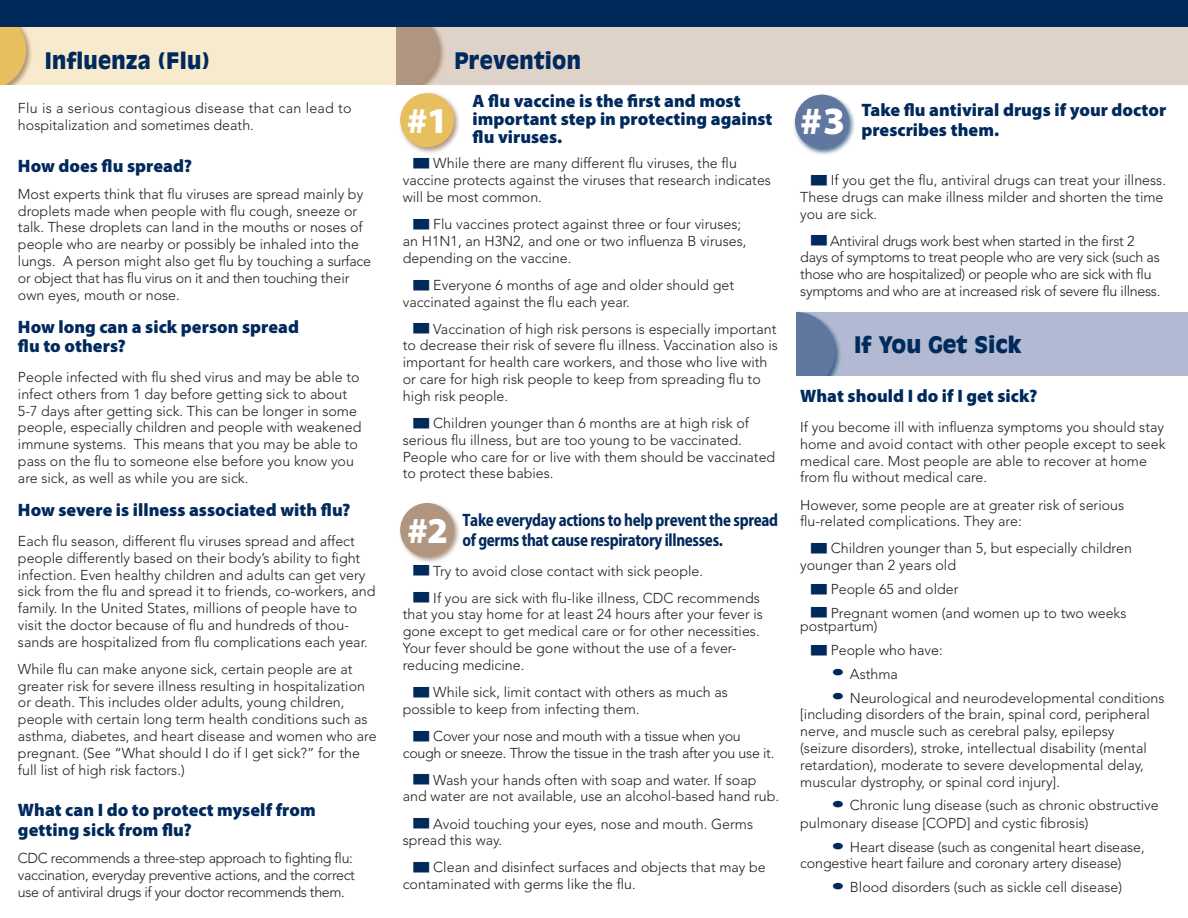
<style>
.page{position:relative;width:1188px;height:918px;background:#fff}
.page>*{position:absolute;margin:0;border:0;box-sizing:border-box;transform-origin:0 0}
.H3__Third_Level_Head{font:900 38.7px "Myriad Pro";color:#fff}
.B1__Body_Text{font:900 36.6px "Myriad Pro";color:#fff}
.H3__Third_Level_Head-2{font:900 36.45px "Myriad Pro";color:#fff}
.Titles{font:900 22.5px "Antique Olive Std";letter-spacing:.005em;color:#00295c;scale:.95 1}
.Titles-2{font:900 22.5px "Antique Olive Std";letter-spacing:.005em;color:#00295c}
.body{font:900 22.5px "Antique Olive Std";letter-spacing:.01em;color:#00295c;scale:.95 1}
.H3__Third_Level_Head-3{font:900 18px/18px "Myriad Pro";color:#00295c}
.B1__Body_Text-2{font:700 semi-condensed 18px/19.5px "Myriad Pro";letter-spacing:-.02em;color:#00295c;scale:.9 1}
.body-2{font:900 18px/19.5px "Myriad Pro";color:#00295c}
.body-3{font:300 14.25px/16.8px "Avenir LT Std";color:#231f20}
.body-4{font:300 14.25px/16.8px "Avenir LT Std";letter-spacing:-.02em;color:#231f20}
.body-5{font:300 14.25px/16.8px "Avenir LT Std";letter-spacing:-.025em;color:#231f20}
.body-6{font:300 14.25px/16.8px "Avenir LT Std";letter-spacing:.02em;color:#231f20}
</style>
<div class="page">
<div style="left:791px;top:312px;width:397px;height:64px;background:#b1bad2"></div>
<div style="left:753px;top:310px;width:89px;height:89px;background:#1a4574;opacity:.75"></div>
<div style="left:756px;top:312px;width:79px;height:79px;background:#60779f;border-radius:50%"></div>
<div style="left:395px;top:0;width:793px;height:87px;background:#dfd2c8"></div>
<div style="left:357px;top:8px;width:89px;height:89px;background:#97755b;opacity:.75"></div>
<div style="left:360px;top:11px;width:79px;height:79px;background:#b09681;border-radius:50%"></div>
<div style="left:0;top:0;width:395px;height:87px;background:#f8eacc"></div>
<div style="left:0;top:8px;width:33px;height:89px;background:#97755b;opacity:.75"></div>
<svg style="left:0;top:27px;width:26px;height:58px;background:#e3be69"></svg>
<div style="left:0;top:0;width:1188px;height:27px;background:#00295c"></div>
<div style="left:689px;top:253px;width:107px;height:248px;background:#fff"></div>
<div style="left:0;top:85px;width:1188px;height:54px;background:#fff"></div>
<div style="left:398px;top:501px;width:63px;height:63px;background:#97755b;opacity:.75"></div>
<div style="left:400px;top:503px;width:54px;height:54px;background:#b09681;border-radius:50%"></div>
<div style="left:398px;top:91px;width:63px;height:63px;background:#97755b;opacity:.75"></div>
<div style="left:400px;top:93px;width:54px;height:54px;background:#e7bf5e;border-radius:50%"></div>
<div style="left:791px;top:377px;width:397px;height:541px;background:#fff"></div>
<div style="left:792px;top:93px;width:63px;height:63px;background:#1a4574;opacity:.75"></div>
<div style="left:795px;top:95px;width:54px;height:54px;background:#60779f;border-radius:50%"></div>
<p class="Titles" style="left:45px;top:47px;width:175px">Influenza (Flu)</p>
<p class="body-6" style="left:18px;top:100px;width:335px">Flu is a serious contagious disease that can lead to hospitalization and sometimes death.</p>
<p class="body-2" style="left:18px;top:156px;width:176px">How does flu spread?</p>
<p class="body-3" style="left:18px;top:185px;width:355px">Most experts think that flu viruses are spread mainly by droplets made when people with flu cough, sneeze or talk. These droplets can land in the mouths or noses of people who are nearby or possibly be inhaled into the lungs. A person might also get flu by touching a surface or object that has flu virus on it and then touching their own eyes, mouth or nose.</p>
<p class="H3__Third_Level_Head-3" style="left:18px;top:318px;width:283px">How long can a sick person spread</p>
<p class="H3__Third_Level_Head-3" style="left:18px;top:337px;width:109px">flu to others?</p>
<p class="body-3" style="left:18px;top:369px;width:345px">People infected with flu shed virus and may be able to infect others from 1 day before getting sick to about 5-7 days after getting sick. This can be longer in some people, especially children and people with weakened immune systems. This means that you may be able to pass on the flu to someone else before you know you are sick, as well as while you are sick.</p>
<p class="H3__Third_Level_Head-3" style="left:18px;top:501px;width:334px">How severe is illness associated with flu?</p>
<p class="body-3" style="left:18px;top:533px;width:359px">Each flu season, different flu viruses spread and affect people differently based on their body’s ability to fight infection. Even healthy children and adults can get very sick from the flu and spread it to friends, co-workers, and family. In the United States, millions of people have to visit the doctor because of flu and hundreds of thou&shy;sands are hospitalized from flu complications each year.</p>
<p class="body-3" style="left:18px;top:661px;width:360px">While flu can make anyone sick, certain people are at greater risk for severe illness resulting in hospitalization or death. This includes older adults, young children, people with certain long term health conditions such as asthma, diabetes, and heart disease and women who are pregnant. (See “What should I do if I get sick?” for the full list of high risk factors.)</p>
<p class="body-2" style="left:18px;top:801px;width:299px">What can I do to protect myself from getting sick from flu?</p>
<p class="body-5" style="left:18px;top:850px;width:338px">CDC recommends a three-step approach to fighting flu: vaccination, everyday preventive actions, and the correct use of antiviral drugs if your doctor recommends them.</p>
<p class="body" style="left:454px;top:47px;width:135px">Prevention</p>
<p class="H3__Third_Level_Head-3" style="left:473px;top:92px;width:301px">A flu vaccine is the first and most important step in protecting against flu viruses.</p>
<p class="body-3" style="left:403px;top:155px;width:370px;text-indent:11px"><sup>■</sup> While there are many different flu viruses, the flu vaccine protects against the viruses that research indicates will be most common.</p>
<p class="body-3" style="left:403px;top:216px;width:345px;text-indent:11px"><sup>■</sup> Flu vaccines protect against three or four viruses; an H1N1, an H3N2, and one or two influenza B viruses, depending on the vaccine.</p>
<p class="body-3" style="left:403px;top:277px;width:333px;text-indent:11px"><sup>■</sup> Everyone 6 months of age and older should get vaccinated against the flu each year.</p>
<p class="body-3" style="left:403px;top:320px;width:377px;text-indent:11px"><sup>■</sup> Vaccination of high risk persons is especially important to decrease their risk of severe flu illness. Vaccination also is important for health care workers, and those who live with or care for high risk people to keep from spreading flu to high risk people.</p>
<p class="body-3" style="left:403px;top:415px;width:374px;text-indent:11px"><sup>■</sup> Children younger than 6 months are at high risk of serious flu illness, but are too young to be vaccinated.<br>People who care for or live with them should be vaccinated to protect these babies.</p>
<p class="B1__Body_Text" style="left:407px;top:510px;width:42px">#2</p>
<p class="B1__Body_Text-2" style="left:463px;top:511px;width:352px">Take everyday actions to help prevent the spread of germs that cause respiratory illnesses.</p>
<p class="body-3" style="left:414px;top:562px;width:291px"><sup>■</sup> Try to avoid close contact with sick people.</p>
<p class="body-3" style="left:403px;top:589px;width:362px;text-indent:11px"><sup>■</sup> If you are sick with flu-like illness, CDC recommends that you stay home for at least 24 hours after your fever is gone except to get medical care or for other necessities.<br>Your fever should be gone without the use of a fever&shy;reducing medicine.</p>
<p class="body-3" style="left:403px;top:684px;width:327px;text-indent:11px"><sup>■</sup> While sick, limit contact with others as much as possible to keep from infecting them.</p>
<p class="body-4" style="left:403px;top:728px;width:373px;text-indent:11px"><sup>■</sup> Cover your nose and mouth with a tissue when you cough or sneeze. Throw the tissue in the trash after you use it.</p>
<p class="body-3" style="left:403px;top:771px;width:378px;text-indent:11px"><sup>■</sup> Wash your hands often with soap and water. If soap and water are not available, use an alcohol-based hand rub.</p>
<p class="body-3" style="left:403px;top:815px;width:352px;text-indent:11px"><sup>■</sup> Avoid touching your eyes, nose and mouth. Germs spread this way.</p>
<p class="body-3" style="left:403px;top:859px;width:365px;text-indent:11px"><sup>■</sup> Clean and disinfect surfaces and objects that may be contaminated with germs like the flu.</p>
<p class="H3__Third_Level_Head-2" style="left:407px;top:100px;width:43px">#1</p>
<p class="H3__Third_Level_Head" style="left:800px;top:99px;width:47px">#3</p>
<p class="H3__Third_Level_Head-3" style="left:861px;top:100px;width:306px;line-height:19.5px">Take flu antiviral drugs if your doctor prescribes them.</p>
<p class="body-3" style="left:800px;top:172px;width:367px;text-indent:11px"><sup>■</sup> If you get the flu, antiviral drugs can treat your illness.<br>These drugs can make illness milder and shorten the time you are sick.</p>
<p class="body-4" style="left:800px;top:232px;width:362px;text-indent:11px"><sup>■</sup> Antiviral drugs work best when started in the first 2 days of symptoms to treat people who are very sick (such as those who are hospitalized) or people who are sick with flu symptoms and who are at increased risk of severe flu illness.</p>
<p class="Titles-2" style="left:854px;top:332px;width:169px">If You Get Sick</p>
<p class="H3__Third_Level_Head-3" style="left:800px;top:387px;width:239px">What should I do if I get sick?</p>
<p class="body-3" style="left:800px;top:419px;width:367px">If you become ill with influenza symptoms you should stay home and avoid contact with other people except to seek medical care. Most people are able to recover at home from flu without medical care.</p>
<p class="body-3" style="left:800px;top:496px;width:326px">However, some people are at greater risk of serious flu-related complications. They are:</p>
<p class="body-3" style="left:800px;top:540px;width:333px;text-indent:11px"><sup>■</sup> Children younger than 5, but especially children younger than 2 years old</p>
<p class="body-3" style="left:811px;top:581px;width:149px"><sup>■</sup> People 65 and older</p>
<p class="body-3" style="left:800px;top:606px;width:328px;line-height:13.5px;text-indent:11px"><sup>■</sup> Pregnant women (and women up to two weeks postpartum)</p>
<p class="body-3" style="left:811px;top:642px;width:133px"><sup>■</sup> People who have:</p>
<p class="body-3" style="left:830px;top:665px;width:69px"><sup>•</sup> Asthma</p>
<p class="body-3" style="left:800px;top:689px;width:366px;text-indent:30px"><sup>•</sup> Neurological and neurodevelopmental conditions [including disorders of the brain, spinal cord, peripheral nerve, and muscle such as cerebral palsy, epilepsy (seizure disorders), stroke, intellectual disability (mental retardation), moderate to severe developmental delay, muscular dystrophy, or spinal cord injury].</p>
<p class="body-3" style="left:830px;top:797px;width:330px"><sup>•</sup> Chronic lung disease (such as chronic obstructive</p>
<p class="body-3" style="left:800px;top:815px;width:290px">pulmonary disease [COPD] and cystic fibrosis)</p>
<p class="body-3" style="left:830px;top:839px;width:316px"><sup>•</sup> Heart disease (such as congenital heart disease,</p>
<p class="body-3" style="left:800px;top:855px;width:323px">congestive heart failure and coronary artery disease)</p>
<p class="body-3" style="left:830px;top:879px;width:293px"><sup>•</sup> Blood disorders (such as sickle cell disease)</p>
</div>
